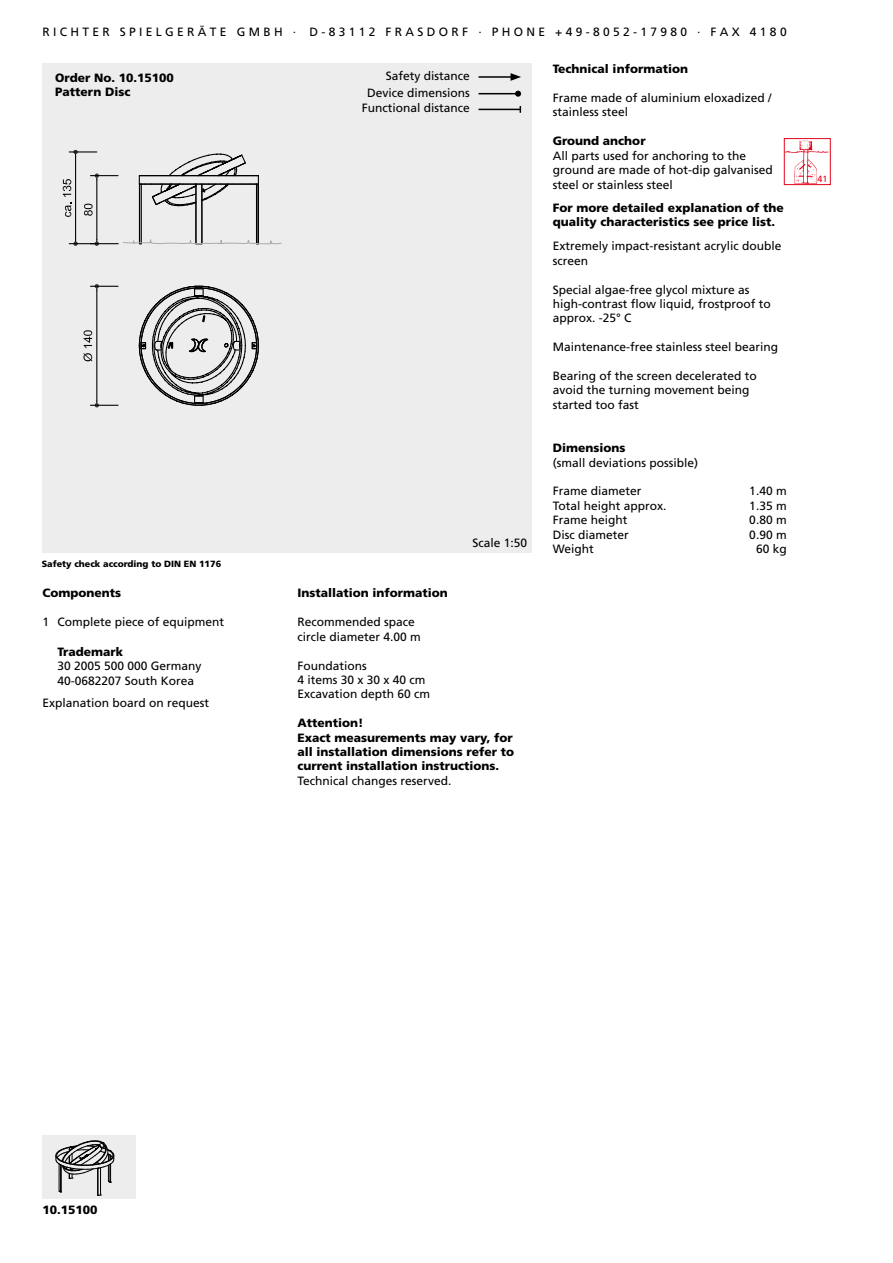
<style>
.page{position:relative;width:893px;height:1263px;background:#fff}
.page>*{position:absolute;margin:0;border:0;box-sizing:border-box;transform-origin:0 0}
.t1{font:12px/14.4px "Frutiger LT Std";color:#000}
.t2{font:900 12px/14.4px "Frutiger LT Std";color:#000}
.t3{font:900 9px "Frutiger LT Std";color:#000}
.t4{font:9px "Frutiger LT Std";color:#e3051b}
</style>
<div class="page">
<div style="left:784px;top:138px;width:47px;height:47px;border:1px solid #e3051b"></div>
<img style="left:785px;top:139px;width:44px;height:46px">
<div style="left:43px;top:64px;width:488px;height:489px;background:#ededed"></div>
<div style="left:43px;top:1135px;width:93px;height:64px;background:#ededed"></div>
<svg style="left:55px;top:1140px;width:60px;height:56px"></svg>
<hr style="left:479px;top:76px;width:34px;height:2px;background:#000">
<svg style="left:511px;top:73px;width:10px;height:8px"></svg>
<hr style="left:479px;top:93px;width:39px;height:1px;background:#000">
<svg style="left:515px;top:91px;width:6px;height:6px"></svg>
<hr style="left:479px;top:109px;width:41px;height:1px;background:#000">
<svg style="left:138px;top:285px;width:121px;height:121px"></svg>
<hr style="left:96px;top:290px;width:1px;height:111px;background:#000">
<svg style="left:90px;top:284px;width:28px;height:6px"></svg>
<svg style="left:90px;top:401px;width:28px;height:6px"></svg>
<svg style="left:83px;top:330px;width:9px;height:31px"></svg>
<svg style="left:63px;top:150px;width:219px;height:96px"></svg>
<p class="t1" style="left:43px;top:25px;width:746px">R I C H T E R S P I E L G E R Ä T E G M B H · D - 8 3 1 1 2 F R A S D O R F · P H O N E + 4 9 - 8 0 5 2 - 1 7 9 8 0 · F A X 4 1 8 0</p>
<p class="t2" style="left:55px;top:70px;width:120px">Order No. 10.15100<br>Pattern Disc</p>
<p class="t3" style="left:42px;top:558px;width:181px">Safety check according to DIN EN 1176</p>
<p class="t2" style="left:43px;top:586px;width:80px">Components</p>
<p class="t1" style="left:43px;top:615px;width:183px">1 Complete piece of equipment</p>
<p class="t2" style="left:57px;top:644px;width:67px">Trademark</p>
<p class="t1" style="left:57px;top:659px;width:146px">30 2005 500 000 Germany<br>40-0682207 South Korea</p>
<p class="t1" style="left:43px;top:696px;width:168px">Explanation board on request</p>
<p class="t1" style="left:362px;top:68px;width:110px;line-height:16.2px;text-align:right">Safety distance<br>Device dimensions<br>Functional distance</p>
<p class="t1" style="left:473px;top:535px;width:56px">Scale 1:50</p>
<p class="t2" style="left:297px;top:586px;width:152px">Installation information</p>
<p class="t1" style="left:297px;top:615px;width:125px">Recommended space circle diameter 4.00 m</p>
<p class="t1" style="left:297px;top:658px;width:134px">Foundations<br>4 items 30 x 30 x 40 cm<br>Excavation depth 60 cm</p>
<p class="t2" style="left:297px;top:716px;width:218px">Attention!<br>Exact measurements may vary, for all installation dimensions refer to current installation instructions.</p>
<p class="t1" style="left:297px;top:773px;width:155px">Technical changes reserved.</p>
<p class="t2" style="left:553px;top:61px;width:137px">Technical information</p>
<p class="t1" style="left:553px;top:90px;width:220px">Frame made of aluminium eloxadized / stainless steel</p>
<p class="t2" style="left:553px;top:134px;width:94px">Ground anchor</p>
<p class="t1" style="left:553px;top:148px;width:222px">All parts used for anchoring to the ground are made of hot-dip galvanised steel or stainless steel</p>
<p class="t2" style="left:553px;top:201px;width:232px">For more detailed explanation of the quality characteristics see price list.</p>
<p class="t1" style="left:553px;top:239px;width:230px">Extremely impact-resistant acrylic double screen</p>
<p class="t1" style="left:553px;top:282px;width:220px">Special algae-free glycol mixture as high-contrast flow liquid, frostproof to approx. -25° C</p>
<p class="t1" style="left:553px;top:340px;width:227px">Maintenance-free stainless steel bearing</p>
<p class="t1" style="left:553px;top:369px;width:206px">Bearing of the screen decelerated to avoid the turning movement being started too fast</p>
<p class="t2" style="left:553px;top:441px;width:74px">Dimensions</p>
<p class="t1" style="left:553px;top:455px;width:147px">(small deviations possible)</p>
<p class="t1" style="left:553px;top:484px;width:90px">Frame diameter</p>
<p class="t1" style="left:749px;top:484px;width:39px">1.40 m</p>
<p class="t1" style="left:553px;top:498px;width:115px">Total height approx.</p>
<p class="t1" style="left:749px;top:498px;width:39px">1.35 m</p>
<p class="t1" style="left:553px;top:513px;width:76px">Frame height</p>
<p class="t1" style="left:749px;top:513px;width:39px">0.80 m</p>
<p class="t1" style="left:553px;top:527px;width:78px">Disc diameter</p>
<p class="t1" style="left:749px;top:527px;width:39px">0.90 m</p>
<p class="t1" style="left:553px;top:542px;width:42px">Weight</p>
<p class="t1" style="left:756px;top:542px;width:32px">60 kg</p>
<p class="t4" style="left:817px;top:174px;width:12px">41</p>
<p class="t2" style="left:43px;top:1203px;width:57px">10.15100</p>
</div>
